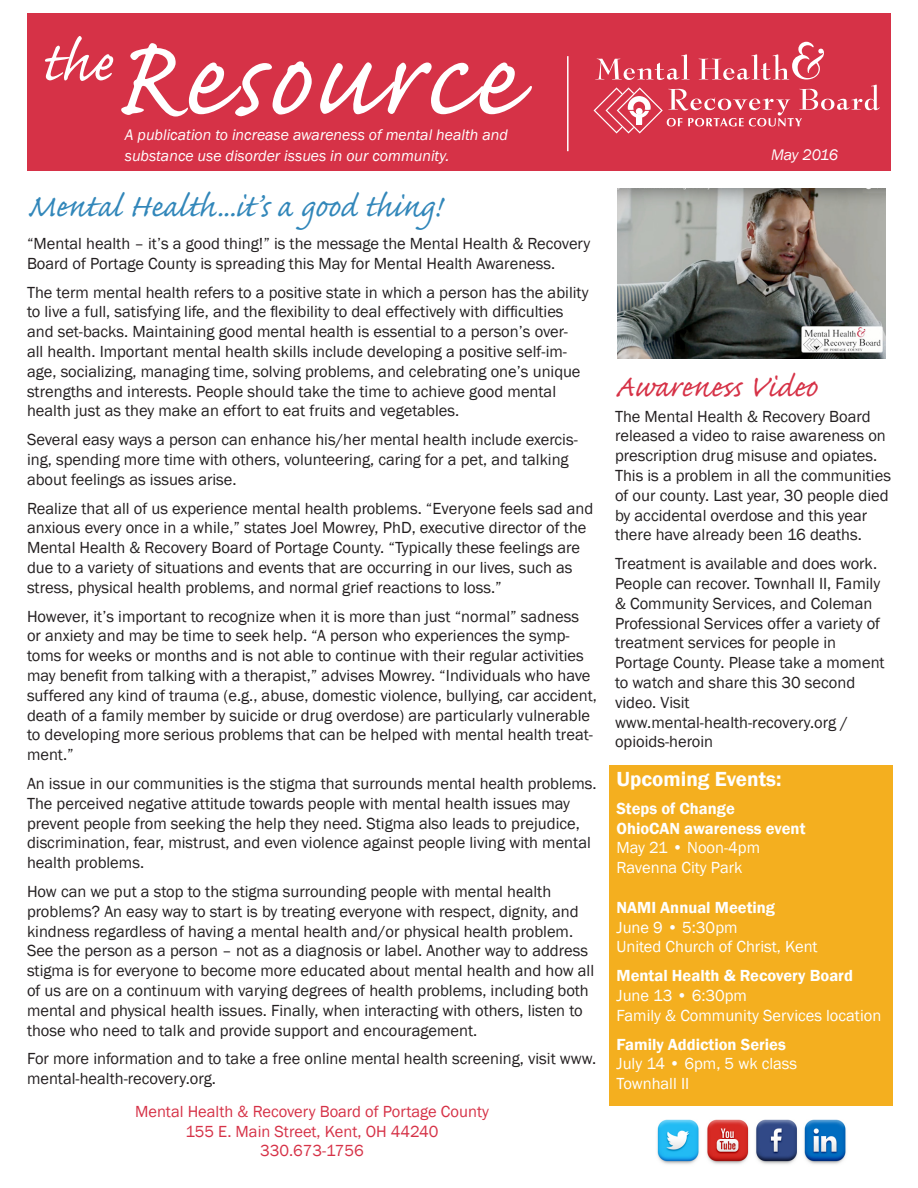
<style>
.page{position:relative;width:918px;height:1188px;background:#fff}
.page>*{position:absolute;margin:0;border:0;box-sizing:border-box;transform-origin:0 0}
.t1{font:142.5px "Caflisch Script Pro";letter-spacing:.02em;color:#fff}
.t2{font:72px "Caflisch Script Pro";color:#fff}
.t3{font:40.5px "Caflisch Script Pro";letter-spacing:-.005em;color:#3287ba}
.t4{font:39px "Caflisch Script Pro";color:#d63247}
.t5{font:600 21px "Franklin Gothic";color:#fff}
.t6{font:16.5px/19.8px "Franklin Gothic";color:#231f20}
.t7{font:600 16.5px/19.8px "Franklin Gothic";color:#fff}
.t8{font:16.5px/19.8px "Franklin Gothic";color:#fff}
.t9{font:16.5px/19.8px "Franklin Gothic";color:#d63247;text-align:center}
.t10{font:italic 15.75px "Franklin Gothic";color:#fff}
.s1{font-weight:400}
</style>
<div class="page">
<div style="left:609px;top:765px;width:283px;height:341px;background:#f4af1f"></div>
<div style="left:27px;top:13px;width:864px;height:157px;background:#d63247"></div>
<svg style="left:594px;top:42px;width:286px;height:92px"></svg>
<hr style="left:567px;top:56px;width:2px;height:95px;background:#fff">
<img style="left:657px;top:1119px;width:189px;height:45px">
<img style="left:617px;top:189px;width:269px;height:170px">
<p class="t2" style="left:42px;top:25px;width:72px">the</p>
<p class="t1" style="left:112px;top:5px;width:403px">Resource</p>
<p class="t10" style="left:125px;top:125px;width:385px">A publication to increase awareness of mental health and</p>
<p class="t10" style="left:125px;top:146px;width:326px">substance use disorder issues in our community.</p>
<p class="t3" style="left:27px;top:185px;width:416px">Mental Health...it’s a good thing!</p>
<p class="t6" style="left:27px;top:234px;width:565px">“Mental health – it’s a good thing!” is the message the Mental Health &amp; Recovery<br>Board of Portage County is spreading this May for Mental Health Awareness.</p>
<p class="t6" style="left:27px;top:283px;width:563px">The term mental health refers to a positive state in which a person has the ability to live a full, satisfying life, and the flexibility to deal effectively with difficulties and set-backs. Maintaining good mental health is essential to a person’s over-<br>all health. Important mental health skills include developing a positive self-im&shy;age, socializing, managing time, solving problems, and celebrating one’s unique strengths and interests. People should take the time to achieve good mental health just as they make an effort to eat fruits and vegetables.</p>
<p class="t6" style="left:27px;top:430px;width:552px">Several easy ways a person can enhance his/her mental health include exercis&shy;ing, spending more time with others, volunteering, caring for a pet, and talking about feelings as issues arise.</p>
<p class="t6" style="left:27px;top:499px;width:568px">Realize that all of us experience mental health problems. “Everyone feels sad and anxious every once in a while,” states Joel Mowrey, PhD, executive director of the Mental Health &amp; Recovery Board of Portage County. “Typically these feelings are due to a variety of situations and events that are occurring in our lives, such as stress, physical health problems, and normal grief reactions to loss.”</p>
<p class="t6" style="left:27px;top:607px;width:571px">However, it’s important to recognize when it is more than just “normal” sadness or anxiety and may be time to seek help. “A person who experiences the symp&shy;toms for weeks or months and is not able to continue with their regular activities may benefit from talking with a therapist,” advises Mowrey. “Individuals who have suffered any kind of trauma (e.g., abuse, domestic violence, bullying, car accident, death of a family member by suicide or drug overdose) are particularly vulnerable to developing more serious problems that can be helped with mental health treat&shy;ment.”</p>
<p class="t6" style="left:27px;top:774px;width:571px">An issue in our communities is the stigma that surrounds mental health problems.<br>The perceived negative attitude towards people with mental health issues may prevent people from seeking the help they need. Stigma also leads to prejudice, discrimination, fear, mistrust, and even violence against people living with mental health problems.</p>
<p class="t6" style="left:27px;top:882px;width:569px">How can we put a stop to the stigma surrounding people with mental health problems? An easy way to start is by treating everyone with respect, dignity, and kindness regardless of having a mental health and/or physical health problem.<br>See the person as a person – not as a diagnosis or label. Another way to address stigma is for everyone to become more educated about mental health and how all of us are on a continuum with varying degrees of health problems, including both mental and physical health issues. Finally, when interacting with others, listen to those who need to talk and provide support and encouragement.</p>
<p class="t6" style="left:27px;top:1049px;width:571px">For more information and to take a free online mental health screening, visit www. mental-health-recovery.org.</p>
<p class="t9" style="left:135px;top:1102px;width:355px">Mental Health &amp; Recovery Board of Portage County<br>155 E. Main Street, Kent, OH 44240</p>
<p class="t9" style="left:260px;top:1141px;width:105px">330.673-1756</p>
<p class="t10" style="left:771px;top:144px;width:69px">May 2016</p>
<p class="t4" style="left:615px;top:366px;width:204px">Awareness Video</p>
<p class="t6" style="left:615px;top:407px;width:272px">The Mental Health &amp; Recovery Board released a video to raise awareness on prescription drug misuse and opiates.</p>
<p class="t6" style="left:615px;top:466px;width:278px">This is a problem in all the communities of our county. Last year, 30 people died by accidental overdose and this year there have already been 16 deaths.</p>
<p class="t6" style="left:615px;top:554px;width:267px">Treatment is available and does work.<br>People can recover. Townhall II, Family &amp; Community Services, and Coleman Professional Services offer a variety of treatment services for people in</p>
<p class="t6" style="left:615px;top:653px;width:271px">Portage County. Please take a moment to watch and share this 30 second video. Visit</p>
<p class="t6" style="left:615px;top:713px;width:234px">www.mental-health-recovery.org /</p>
<p class="t6" style="left:615px;top:732px;width:100px">opioids-heroin</p>
<p class="t5" style="left:616px;top:766px;width:166px">Upcoming Events:</p>
<p class="t7" style="left:616px;top:799px;width:190px">Steps of Change<br>OhioCAN awareness event<br><span class="s1">May 21 • Noon-4pm<br>Ravenna City Park</span></p>
<p class="t7" style="left:616px;top:898px;width:160px">NAMI Annual Meeting</p>
<p class="t8" style="left:616px;top:918px;width:203px">June 9 • 5:30pm<br>United Church of Christ, Kent</p>
<p class="t7" style="left:616px;top:966px;width:238px">Mental Health &amp; Recovery Board</p>
<p class="t8" style="left:616px;top:986px;width:266px">June 13 • 6:30pm<br>Family &amp; Community Services location</p>
<p class="t7" style="left:616px;top:1034px;width:171px">Family Addiction Series</p>
<p class="t8" style="left:616px;top:1054px;width:182px">July 14 • 6pm, 5 wk class<br>Townhall II</p>
</div>
